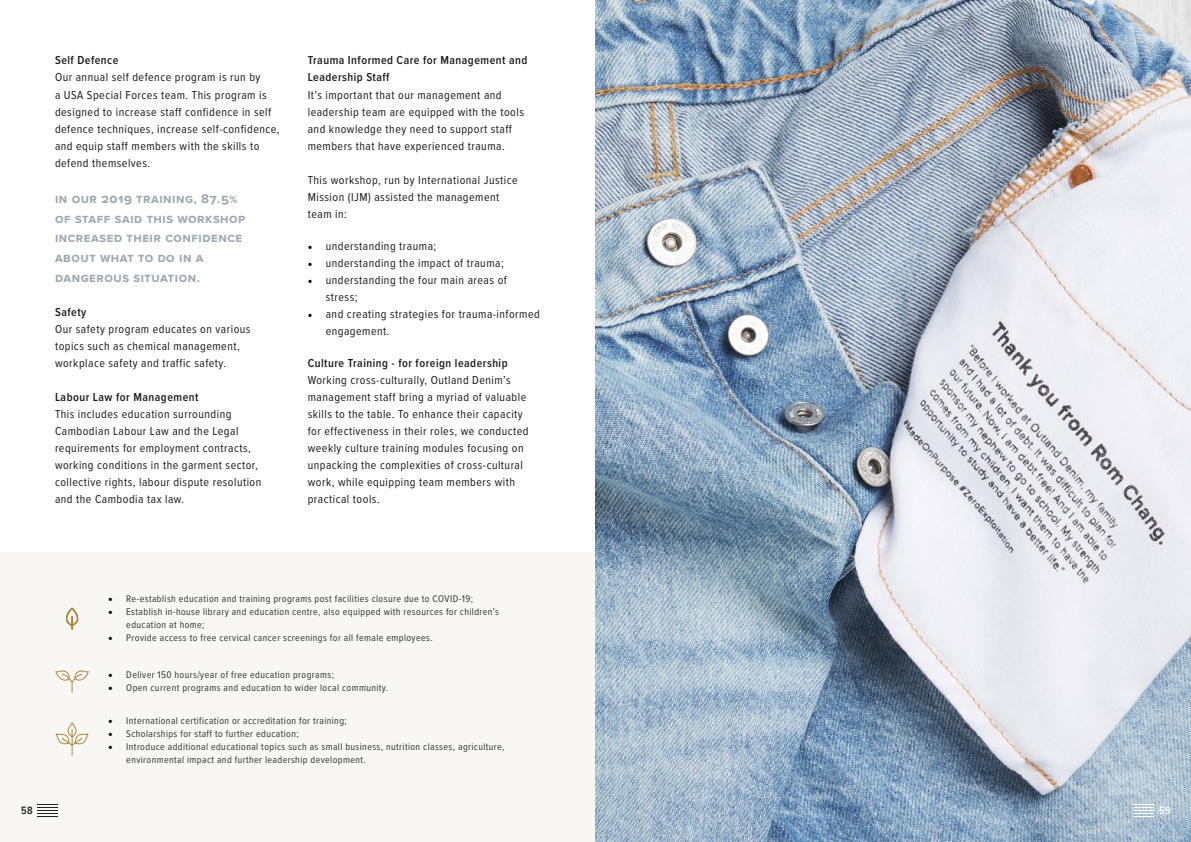
<style>
.page{position:relative;width:1191px;height:842px;background:#fff}
.page>*{position:absolute;margin:0;border:0;box-sizing:border-box;transform-origin:0 0}
.t1{font:700 13px/19.6px "Proxima Nova S";letter-spacing:.04em;color:#9aa8b1}
.t2{font:12px/17px "Proxima Nova Cond";letter-spacing:.04em;color:#1a1a1a}
.t3{font:600 12px/17px "Proxima Nova Cond";letter-spacing:.04em;color:#1a1a1a}
.t4{font:600 11px "Proxima Nova Cond";color:#1a1a1a}
.t5{font:600 11px "Proxima Nova Cond";color:#fff}
.t6{font:10px/13px "Proxima Nova Cond";letter-spacing:.04em;color:#333}
.s1{font-family:"Minion Pro";color:#000}
.s2{font-family:"Minion Pro";font-size:12px;color:#000}
</style>
<div class="page">
<div style="left:0;top:553px;width:595px;height:289px;background:#f8f7f4"></div>
<svg style="left:55px;top:722px;width:34px;height:34px"></svg>
<svg style="left:55px;top:670px;width:34px;height:23px"></svg>
<svg style="left:66px;top:607px;width:12px;height:23px"></svg>
<img style="left:595px;top:0;width:596px;height:842px">
<svg style="left:38px;top:804px;width:20px;height:13px"></svg>
<svg style="left:1133px;top:804px;width:21px;height:13px"></svg>
<p class="t3" style="left:55px;top:52px;width:65px">Self Defence</p>
<p class="t2" style="left:55px;top:69px;width:226px">Our annual self defence program is run by<br>a USA Special Forces team. This program is designed to increase staff confidence in self defence techniques, increase self-confidence, and equip staff members with the skills to defend themselves.</p>
<p class="t1" style="left:55px;top:189px;width:192px">in our 2019 training, 87.5% of staff said this workshop increased their confidence about what to do in a dangerous situation.</p>
<p class="t3" style="left:55px;top:303px;width:33px">Safety</p>
<p class="t2" style="left:55px;top:320px;width:197px">Our safety program educates on various topics such as chemical management, workplace safety and traffic safety.</p>
<p class="t3" style="left:55px;top:388px;width:145px">Labour Law for Management</p>
<p class="t2" style="left:55px;top:405px;width:208px">This includes education surrounding Cambodian Labour Law and the Legal requirements for employment contracts, working conditions in the garment sector, collective rights, labour dispute resolution and the Cambodia tax law.</p>
<p class="t3" style="left:308px;top:52px;width:221px">Trauma Informed Care for Management and<br>Leadership Staff</p>
<p class="t2" style="left:308px;top:86px;width:218px">It’s important that our management and leadership team are equipped with the tools and knowledge they need to support staff members that have experienced trauma.</p>
<p class="t2" style="left:308px;top:171px;width:211px">This workshop, run by International Justice<br>Mission (IJM) assisted the management team in:</p>
<p class="t2" style="left:308px;top:237px;width:130px"><span class="s1">•</span> understanding trauma;</p>
<p class="t2" style="left:308px;top:254px;width:197px"><span class="s1">•</span> understanding the impact of trauma;</p>
<p class="t2" style="left:326px;top:271px;width:183px;text-indent:-18px"><span class="s1">•</span> understanding the four main areas of stress;</p>
<p class="t2" style="left:326px;top:305px;width:216px;text-indent:-18px"><span class="s1">•</span> and creating strategies for trauma-informed engagement.</p>
<p class="t3" style="left:308px;top:354px;width:201px">Culture Training - for foreign leadership</p>
<p class="t2" style="left:308px;top:371px;width:222px">Working cross-culturally, Outland Denim’s management staff bring a myriad of valuable skills to the table. To enhance their capacity for effectiveness in their roles, we conducted weekly culture training modules focusing on unpacking the complexities of cross-cultural work, while equipping team members with practical tools.</p>
<p class="t6" style="left:108px;top:592px;width:366px"><span class="s2">•</span> Re-establish education and training programs post facilities closure due to COVID-19;</p>
<p class="t6" style="left:126px;top:605px;width:374px;text-indent:-18px"><span class="s2">•</span> Establish in-house library and education centre, also equipped with resources for children’s education at home;</p>
<p class="t6" style="left:108px;top:631px;width:326px"><span class="s2">•</span> Provide access to free cervical cancer screenings for all female employees.</p>
<p class="t6" style="left:108px;top:669px;width:227px"><span class="s2">•</span> Deliver 150 hours/year of free education programs;</p>
<p class="t6" style="left:108px;top:682px;width:281px"><span class="s2">•</span> Open current programs and education to wider local community.</p>
<p class="t6" style="left:108px;top:714px;width:240px"><span class="s2">•</span> International certification or accreditation for training;</p>
<p class="t6" style="left:108px;top:727px;width:192px"><span class="s2">•</span> Scholarships for staff to further education;</p>
<p class="t6" style="left:126px;top:740px;width:380px;text-indent:-18px"><span class="s2">•</span> Introduce additional educational topics such as small business, nutrition classes, agriculture, environmental impact and further leadership development.</p>
<p class="t4" style="left:21px;top:804px;width:13px">58</p>
<p class="t5" style="left:1159px;top:804px;width:13px">59</p>
</div>
